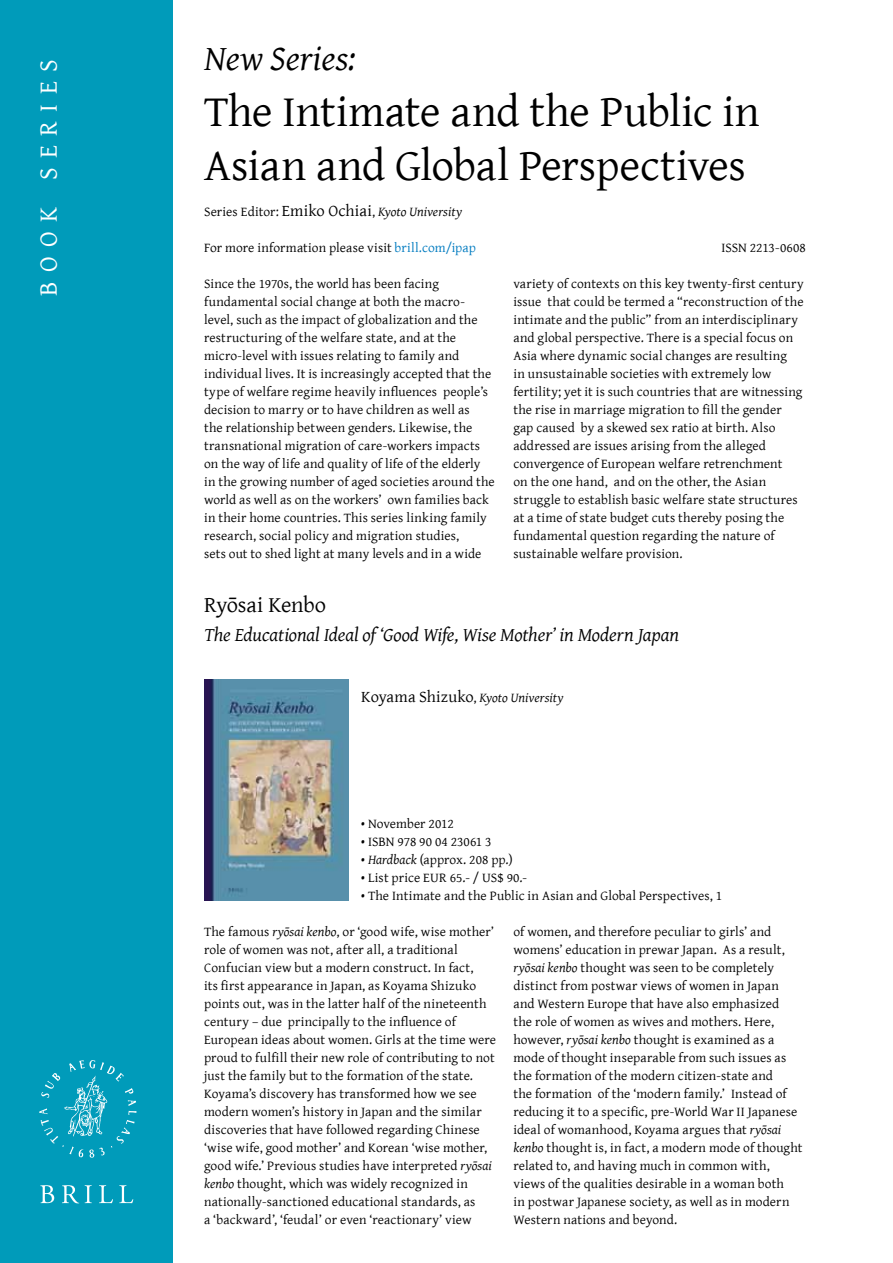
<style>
.page{position:relative;width:893px;height:1263px;background:#fff}
.page>*{position:absolute;margin:0;border:0;box-sizing:border-box;transform-origin:0 0}
.t1{font:45px/54px "Gentium";letter-spacing:-.005em;color:#000}
.t2{font:italic 36px "Gentium";color:#000}
.t3{font:26.25px "Gentium";letter-spacing:.355em;color:#fff}
.t4{font:22.5px "Gentium";letter-spacing:-.01em;color:#000}
.t5{font:italic 19.5px "Gentium";letter-spacing:-.01em;color:#000}
.t6{font:13.5px/18px "Gentium";letter-spacing:.01em;color:#000}
.t7{font:italic 13.5px "Gentium";color:#000}
.s1{font-style:normal}
.s2{font-style:normal;font-size:16.5px}
.s3{color:#007bc0}
.s4{font-style:italic}
</style>
<div class="page">
<div style="left:0;top:0;width:173px;height:1263px;background:#009bba"></div>
<svg style="left:40px;top:1185px;width:14px;height:18px"></svg>
<svg style="left:62px;top:1185px;width:17px;height:18px"></svg>
<svg style="left:85px;top:1185px;width:7px;height:18px"></svg>
<svg style="left:99px;top:1185px;width:14px;height:18px"></svg>
<svg style="left:119px;top:1185px;width:14px;height:18px"></svg>
<svg style="left:39px;top:1060px;width:97px;height:98px"></svg>
<img style="left:204px;top:680px;width:145px;height:220px">
<h3 class="t3" style="left:29px;top:296px;width:238px;rotate:-90deg">book series</h3>
<h2 class="t2" style="left:204px;top:33px;width:153px">New Series:</h2>
<h1 class="t1" style="left:204px;top:82px;width:557px">The Intimate and the Public in<br>Asian and Global Perspectives</h1>
<p class="t7" style="left:204px;top:202px;width:260px"><span class="s1">Series Editor:</span> <span class="s2">Emiko Ochiai</span><span class="s1">,</span> Kyoto University</p>
<p class="t6" style="left:204px;top:238px;width:273px">For more information please visit <span class="s3">brill.com/ipap</span></p>
<p class="t6" style="left:721px;top:238px;width:86px">ISSN 2213-0608</p>
<p class="t6" style="left:204px;top:274px;width:292px">Since the 1970s, the world has been facing fundamental social change at both the macro&shy;level, such as the impact of globalization and the restructuring of the welfare state, and at the micro-level with issues relating to family and individual lives. It is increasingly accepted that the type of welfare regime heavily influences people’s decision to marry or to have children as well as<br>the relationship between genders. Likewise, the transnational migration of care-workers impacts on the way of life and quality of life of the elderly in the growing number of aged societies around the world as well as on the workers’ own families back in their home countries. This series linking family research, social policy and migration studies,<br>sets out to shed light at many levels and in a wide</p>
<p class="t6" style="left:513px;top:274px;width:292px">variety of contexts on this key twenty-first century issue that could be termed a “reconstruction of the intimate and the public” from an interdisciplinary and global perspective. There is a special focus on Asia where dynamic social changes are resulting<br>in unsustainable societies with extremely low fertility; yet it is such countries that are witnessing the rise in marriage migration to fill the gender gap caused by a skewed sex ratio at birth. Also addressed are issues arising from the alleged convergence of European welfare retrenchment<br>on the one hand, and on the other, the Asian struggle to establish basic welfare state structures at a time of state budget cuts thereby posing the fundamental question regarding the nature of sustainable welfare provision.</p>
<h3 class="t4" style="left:204px;top:588px;width:124px">Ryōsai Kenbo</h3>
<h3 class="t5" style="left:204px;top:620px;width:476px">The Educational Ideal of ‘Good Wife, Wise Mother’ in Modern Japan</h3>
<p class="t7" style="left:361px;top:688px;width:204px"><span class="s2">Koyama Shizuko</span><span class="s1">,</span> Kyoto University</p>
<p class="t6" style="left:361px;top:814px;width:94px">• November 2012</p>
<p class="t6" style="left:361px;top:832px;width:132px">• ISBN 978 90 04 23061 3</p>
<p class="t6" style="left:361px;top:850px;width:153px">• <span class="s4">Hardback</span> (approx. 208 pp.)</p>
<p class="t6" style="left:361px;top:868px;width:167px">• List price EUR 65.- / US$ 90.-</p>
<p class="t6" style="left:361px;top:886px;width:362px">• The Intimate and the Public in Asian and Global Perspectives, 1</p>
<p class="t6" style="left:204px;top:922px;width:293px">The famous <span class="s4">ryōsai kenbo</span>, or ‘good wife, wise mother’ role of women was not, after all, a traditional Confucian view but a modern construct. In fact,<br>its first appearance in Japan, as Koyama Shizuko points out, was in the latter half of the nineteenth century – due principally to the influence of European ideas about women. Girls at the time were proud to fulfill their new role of contributing to not just the family but to the formation of the state.<br>Koyama’s discovery has transformed how we see modern women’s history in Japan and the similar discoveries that have followed regarding Chinese ‘wise wife, good mother’ and Korean ‘wise mother, good wife.’ Previous studies have interpreted <span class="s4">ryōsai kenbo</span> thought, which was widely recognized in nationally-sanctioned educational standards, as<br>a ‘backward’, ‘feudal’ or even ‘reactionary’ view</p>
<p class="t6" style="left:513px;top:922px;width:291px">of women, and therefore peculiar to girls’ and womens’ education in prewar Japan. As a result, <span class="s4">ryōsai kenbo</span> thought was seen to be completely distinct from postwar views of women in Japan and Western Europe that have also emphasized<br>the role of women as wives and mothers. Here, however, <span class="s4">ryōsai kenbo</span> thought is examined as a mode of thought inseparable from such issues as the formation of the modern citizen-state and<br>the formation of the ‘modern family.’ Instead of reducing it to a specific, pre-World War II Japanese ideal of womanhood, Koyama argues that <span class="s4">ryōsai kenbo</span> thought is, in fact, a modern mode of thought related to, and having much in common with, views of the qualities desirable in a woman both<br>in postwar Japanese society, as well as in modern Western nations and beyond.</p>
</div>
